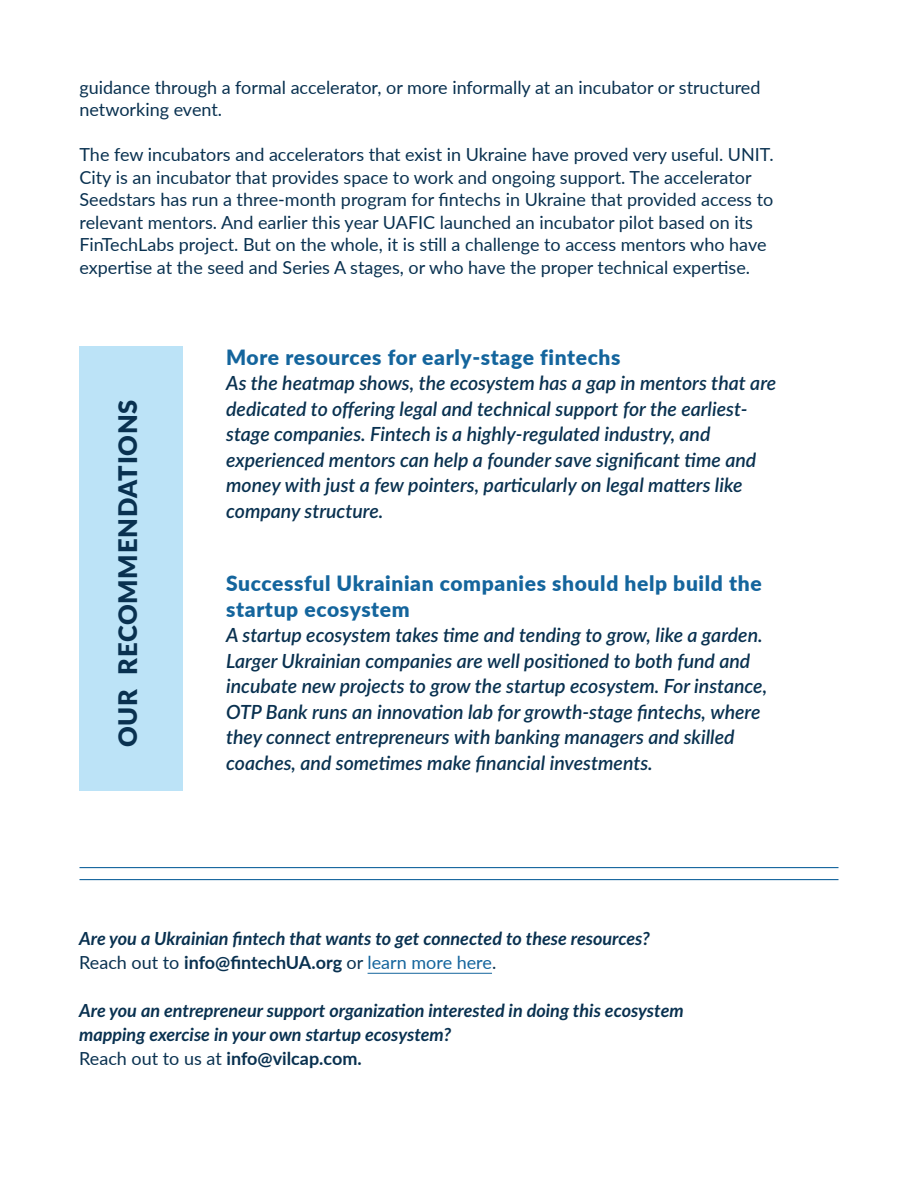
<style>
.page{position:relative;width:918px;height:1188px;background:#fff}
.page>*{position:absolute;margin:0;border:0;box-sizing:border-box;transform-origin:0 0}
.t1{font:900 25.5px "Lato";letter-spacing:.03em;color:#093150}
.t2{font:900 21px/25.5px "Lato";letter-spacing:.03em;color:#14659d}
.t3{font:italic 600 19.5px/25.5px "Lato";color:#093150}
.t4{font:18px/22.5px "Lato";color:#093150}
.t5{font:italic 700 18px/24px "Lato";color:#093150}
.t6{font:700 18px "Lato";color:#093150}
.s1{font-weight:400}
.s2{font-weight:400;color:#14659d}
</style>
<div class="page">
<div style="left:80px;top:346px;width:103px;height:445px;background:#bce3f7"></div>
<hr style="left:80px;top:867px;width:758px;height:1px;background:#14659d">
<hr style="left:80px;top:879px;width:758px;height:1px;background:#14659d">
<hr style="left:368px;top:973px;width:124px;height:1px;background:#14659d">
<p class="t4" style="left:80px;top:75px;width:683px">guidance through a formal accelerator, or more informally at an incubator or structured networking event.</p>
<p class="t4" style="left:80px;top:143px;width:696px">The few incubators and accelerators that exist in Ukraine have proved very useful. UNIT.<br>City is an incubator that provides space to work and ongoing support. The accelerator Seedstars has run a three-month program for fintechs in Ukraine that provided access to relevant mentors. And earlier this year UAFIC launched an incubator pilot based on its FinTechLabs project. But on the whole, it is still a challenge to access mentors who have expertise at the seed and Series A stages, or who have the proper technical expertise.</p>
<p class="t1" style="left:109px;top:747px;width:349px;rotate:-90deg">OUR RECOMMENDATIONS</p>
<p class="t2" style="left:226px;top:344px;width:396px">More resources for early-stage fintechs</p>
<p class="t3" style="left:226px;top:370px;width:552px">As the heatmap shows, the ecosystem has a gap in mentors that are dedicated to offering legal and technical support for the earliest&shy;stage companies. Fintech is a highly-regulated industry, and experienced mentors can help a founder save significant time and money with just a few pointers, particularly on legal matters like company structure.</p>
<p class="t2" style="left:226px;top:570px;width:537px">Successful Ukrainian companies should help build the startup ecosystem</p>
<p class="t3" style="left:226px;top:622px;width:542px">A startup ecosystem takes time and tending to grow, like a garden.<br>Larger Ukrainian companies are well positioned to both fund and incubate new projects to grow the startup ecosystem. For instance, OTP Bank runs an innovation lab for growth-stage fintechs, where they connect entrepreneurs with banking managers and skilled coaches, and sometimes make financial investments.</p>
<p class="t5" style="left:79px;top:926px;width:572px">Are you a Ukrainian fintech that wants to get connected to these resources?</p>
<p class="t6" style="left:79px;top:949px;width:419px"><span class="s1">Reach out to</span> info@fintechUA.org <span class="s1">or</span> <span class="s2">learn more here</span><span class="s1">.</span></p>
<p class="t5" style="left:79px;top:998px;width:606px">Are you an entrepreneur support organization interested in doing this ecosystem mapping exercise in your own startup ecosystem?</p>
<p class="t6" style="left:79px;top:1045px;width:284px"><span class="s1">Reach out to us at</span> info@vilcap.com.</p>
</div>
